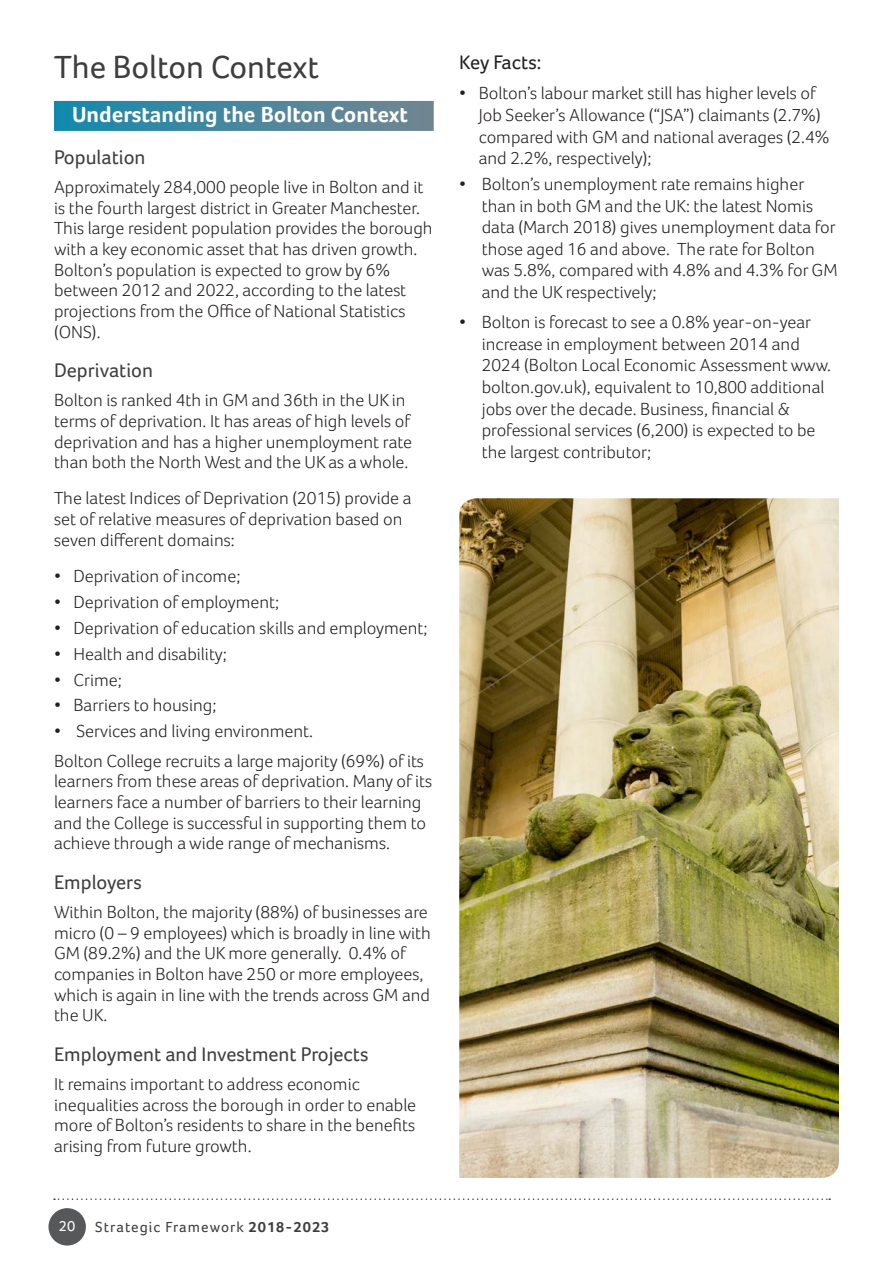
<style>
.page{position:relative;width:893px;height:1263px;background:#fff}
.page>*{position:absolute;margin:0;border:0;box-sizing:border-box;transform-origin:0 0}
.t1{font:33px "Foco";color:#3e3e3f}
.t2{font:700 22.5px "Foco";color:#fff}
.t3{font:20.25px "Foco";color:#3e3e3f}
.t4{font:20.25px "Foco";color:#231f20}
.t5{font:300 18px/20.7px "Foco";color:#231f20}
.t6{font:15px "Foco";letter-spacing:.07em;color:#3e3e3f}
.t7{font:15px "Foco";color:#fff}
.s1{font-weight:700}
</style>
<div class="page">
<img style="left:459px;top:498px;width:380px;height:680px">
<div style="left:54px;top:101px;width:380px;height:30px;background:linear-gradient(to right,#1789ac,#768590)"></div>
<div style="left:48px;top:1208px;width:38px;height:37px;background:#57585a;border-radius:50%"></div>
<svg style="left:54px;top:1198px;width:776px;height:2px"></svg>
<h1 class="t1" style="left:54px;top:48px;width:267px">The Bolton Context</h1>
<p class="t2" style="left:72px;top:102px;width:337px">Understanding the Bolton Context</p>
<p class="t3" style="left:54px;top:145px;width:93px">Population</p>
<p class="t5" style="left:54px;top:176px;width:380px">Approximately 284,000 people live in Bolton and it is the fourth largest district in Greater Manchester.<br>This large resident population provides the borough with a key economic asset that has driven growth.<br>Bolton’s population is expected to grow by 6% between 2012 and 2022, according to the latest projections from the Office of National Statistics (ONS).</p>
<p class="t3" style="left:54px;top:359px;width:101px">Deprivation</p>
<p class="t5" style="left:54px;top:390px;width:360px">Bolton is ranked 4th in GM and 36th in the UK in terms of deprivation. It has areas of high levels of deprivation and has a higher unemployment rate than both the North West and the UK as a whole.</p>
<p class="t5" style="left:54px;top:488px;width:359px">The latest Indices of Deprivation (2015) provide a set of relative measures of deprivation based on seven different domains:</p>
<p class="t5" style="left:54px;top:566px;width:188px">• Deprivation of income;</p>
<p class="t5" style="left:54px;top:591px;width:227px">• Deprivation of employment;</p>
<p class="t5" style="left:54px;top:617px;width:375px">• Deprivation of education skills and employment;</p>
<p class="t5" style="left:54px;top:643px;width:175px">• Health and disability;</p>
<p class="t5" style="left:54px;top:669px;width:70px">• Crime;</p>
<p class="t5" style="left:54px;top:695px;width:164px">• Barriers to housing;</p>
<p class="t5" style="left:54px;top:716px;width:372px;line-height:29.2px">• Services and living environment.<br>Bolton College recruits a large majority (69%) of its</p>
<p class="t5" style="left:54px;top:771px;width:380px">learners from these areas of deprivation. Many of its learners face a number of barriers to their learning and the College is successful in supporting them to achieve through a wide range of mechanisms.</p>
<p class="t3" style="left:54px;top:870px;width:89px">Employers</p>
<p class="t5" style="left:54px;top:901px;width:378px">Within Bolton, the majority (88%) of businesses are micro (0 – 9 employees) which is broadly in line with GM (89.2%) and the UK more generally. 0.4% of companies in Bolton have 250 or more employees, which is again in line with the trends across GM and the UK.</p>
<p class="t3" style="left:54px;top:1042px;width:316px">Employment and Investment Projects</p>
<p class="t5" style="left:54px;top:1073px;width:364px">It remains important to address economic inequalities across the borough in order to enable more of Bolton’s residents to share in the benefits arising from future growth.</p>
<p class="t7" style="left:59px;top:1217px;width:18px">20</p>
<p class="t6" style="left:95px;top:1218px;width:236px">Strategic Framework <span class="s1">2018-2023</span></p>
<p class="t4" style="left:459px;top:51px;width:84px">Key Facts:</p>
<p class="t5" style="left:479px;top:82px;width:352px;line-height:21.6px;text-indent:-19px">• Bolton’s labour market still has higher levels of Job Seeker’s Allowance (“JSA”) claimants (2.7%) compared with GM and national averages (2.4% and 2.2%, respectively);</p>
<p class="t5" style="left:482px;top:173px;width:357px;line-height:21.6px;text-indent:-22px">• Bolton’s unemployment rate remains higher than in both GM and the UK: the latest Nomis data (March 2018) gives unemployment data for those aged 16 and above. The rate for Bolton was 5.8%, compared with 4.8% and 4.3% for GM and the UK respectively;</p>
<p class="t5" style="left:482px;top:311px;width:351px;line-height:21.6px;text-indent:-22px">• Bolton is forecast to see a 0.8% year-on-year increase in employment between 2014 and 2024 (Bolton Local Economic Assessment www. bolton.gov.uk), equivalent to 10,800 additional jobs over the decade. Business, financial &amp; professional services (6,200) is expected to be the largest contributor;</p>
</div>
